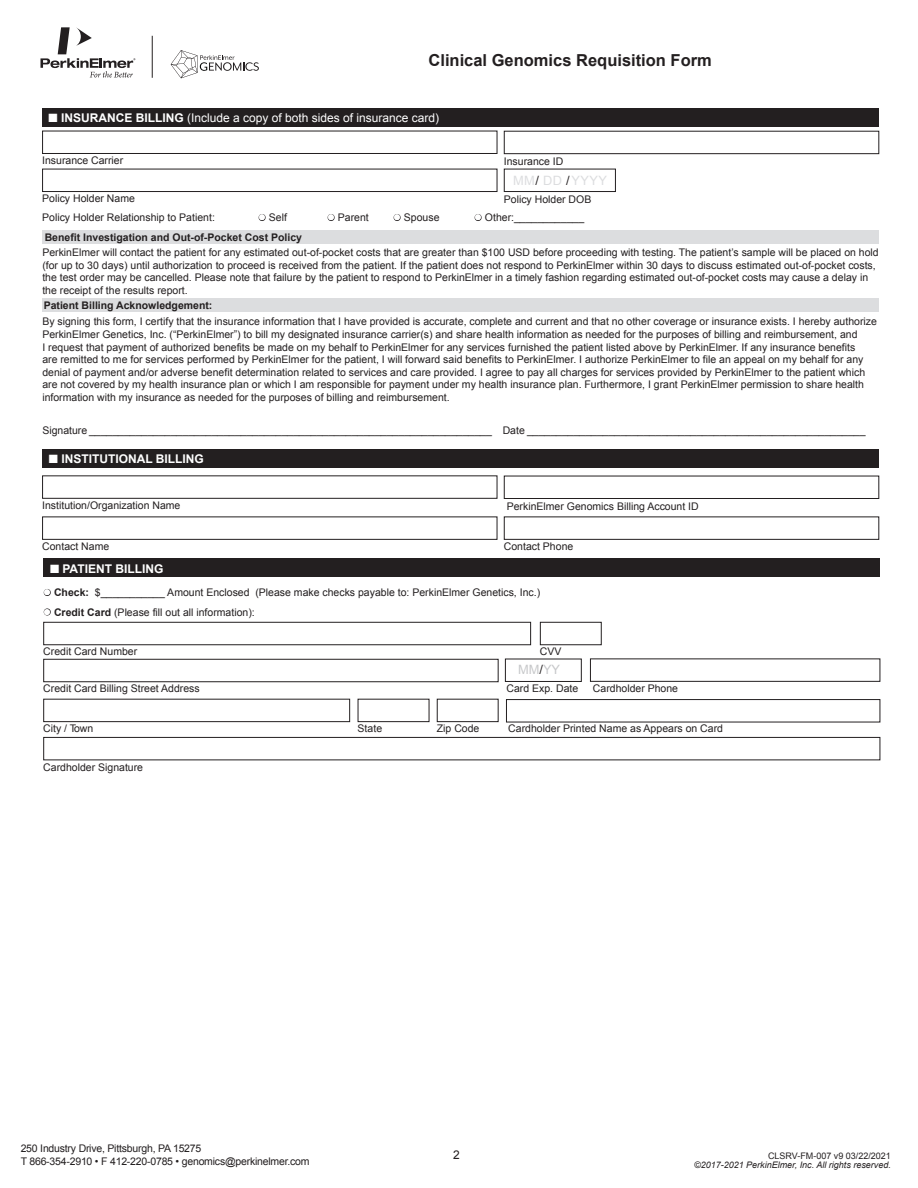
<style>
.page{position:relative;width:918px;height:1188px;background:#fff}
.page>*{position:absolute;margin:0;border:0;box-sizing:border-box;transform-origin:0 0}
.ParaStyle01-Leading{font:700 16.5px "Arial";color:#231f20}
.ParaStyle01-Leading-2{font:12.9px "Arial";letter-spacing:.04em;color:#dcdddf}
.ParaStyle14-Leading{font:12.9px "Arial";color:#c7c8ca}
.t1{font:12px "Arial";color:#fff}
.ParaStyle01-Leading-3{font:700 12px "Arial";color:#fff}
.ParaStyle01-Leading-4{font:12px "Arial";color:#231f20}
.ParaStyle01-Leading-5{font:10.5px/12.6px "Arial";color:#231f20}
.ParaStyle04-Leading{font:10.5px "Arial";color:#231f20}
.ParaStyle01-Leading-6{font:10.5px/13.5px "Arial";letter-spacing:-.02em;color:#231f20}
.ParaStyle01-Leading-7{font:700 10.5px "Arial";color:#231f20}
.ParaStyle14-Leading-2{font:10.5px "Arial";color:#231f20}
.t2{font:italic 9px "Arial";color:#231f20}
.t3{font:9px "Arial";color:#231f20}
.s1{font-weight:700}
.s2{color:#231f20}
</style>
<div class="page">
<svg style="left:40px;top:27px;width:95px;height:51px"></svg>
<hr style="left:152px;top:36px;width:1px;height:42px;background:#231f20">
<svg style="left:171px;top:50px;width:88px;height:28px"></svg>
<div style="left:42px;top:231px;width:837px;height:13px;background:#dcdddf"></div>
<div style="left:540px;top:622px;width:62px;height:23px;border:1px solid #231f20"></div>
<div style="left:43px;top:622px;width:488px;height:23px;border:1px solid #231f20"></div>
<div style="left:43px;top:699px;width:307px;height:23px;border:1px solid #231f20"></div>
<div style="left:358px;top:699px;width:71px;height:23px;border:1px solid #231f20"></div>
<div style="left:437px;top:699px;width:62px;height:23px;border:1px solid #231f20"></div>
<div style="left:43px;top:659px;width:456px;height:23px;border:1px solid #231f20"></div>
<div style="left:590px;top:659px;width:290px;height:23px;border:1px solid #231f20"></div>
<div style="left:505px;top:659px;width:77px;height:23px;border:1px solid #231f20"></div>
<div style="left:506px;top:699px;width:374px;height:23px;border:1px solid #231f20"></div>
<div style="left:43px;top:737px;width:837px;height:23px;border:1px solid #231f20"></div>
<div style="left:43px;top:558px;width:837px;height:19px;background:#231f20"></div>
<div style="left:42px;top:131px;width:455px;height:23px;border:1px solid #231f20"></div>
<div style="left:504px;top:131px;width:375px;height:23px;border:1px solid #231f20"></div>
<div style="left:42px;top:169px;width:455px;height:23px;border:1px solid #231f20"></div>
<div style="left:504px;top:169px;width:112px;height:23px;border:1px solid #231f20"></div>
<div style="left:42px;top:449px;width:837px;height:19px;background:#231f20"></div>
<div style="left:42px;top:475px;width:455px;height:24px;border:1px solid #231f20"></div>
<div style="left:504px;top:476px;width:375px;height:23px;border:1px solid #231f20"></div>
<div style="left:42px;top:517px;width:455px;height:23px;border:1px solid #231f20"></div>
<div style="left:504px;top:517px;width:375px;height:23px;border:1px solid #231f20"></div>
<div style="left:42px;top:108px;width:837px;height:19px;background:#231f20"></div>
<div style="left:42px;top:299px;width:837px;height:13px;background:#dcdddf"></div>
<p class="ParaStyle01-Leading" style="left:429px;top:49px;width:285px">Clinical Genomics Requisition Form</p>
<p class="t1" style="left:49px;top:110px;width:392px">■ <span class="s1">INSURANCE BILLING</span> (Include a copy of both sides of insurance card)</p>
<p class="ParaStyle01-Leading-5" style="left:42px;top:154px;width:83px">Insurance Carrier</p>
<p class="ParaStyle01-Leading-5" style="left:504px;top:155px;width:61px">Insurance ID</p>
<p class="ParaStyle01-Leading-5" style="left:42px;top:192px;width:94px">Policy Holder Name</p>
<p class="ParaStyle01-Leading-5" style="left:504px;top:193px;width:89px">Policy Holder DOB</p>
<p class="ParaStyle01-Leading-2" style="left:513px;top:172px;width:96px">MM<span class="s2">/</span> DD <span class="s2">/</span>YYYY</p>
<p class="ParaStyle01-Leading-5" style="left:42px;top:211px;width:174px">Policy Holder Relationship to Patient:</p>
<p class="ParaStyle01-Leading-5" style="left:258px;top:211px;width:30px">● Self</p>
<p class="ParaStyle01-Leading-5" style="left:327px;top:211px;width:43px">● Parent</p>
<p class="ParaStyle01-Leading-5" style="left:393px;top:211px;width:48px">● Spouse</p>
<p class="ParaStyle01-Leading-5" style="left:474px;top:211px;width:111px">● Other:____________</p>
<p class="ParaStyle01-Leading-7" style="left:45px;top:230px;width:259px">Benefit Investigation and Out-of-Pocket Cost Policy</p>
<p class="ParaStyle01-Leading-5" style="left:42px;top:246px;width:838px">PerkinElmer will contact the patient for any estimated out-of-pocket costs that are greater than $100 USD before proceeding with testing. The patient’s sample will be placed on hold (for up to 30 days) until authorization to proceed is received from the patient. If the patient does not respond to PerkinElmer within 30 days to discuss estimated out-of-pocket costs, the test order may be cancelled. Please note that failure by the patient to respond to PerkinElmer in a timely fashion regarding estimated out-of-pocket costs may cause a delay in the receipt of the results report.</p>
<p class="ParaStyle01-Leading-7" style="left:44px;top:299px;width:170px">Patient Billing Acknowledgement:</p>
<p class="ParaStyle01-Leading-5" style="left:42px;top:316px;width:836px">By signing this form, I certify that the insurance information that I have provided is accurate, complete and current and that no other coverage or insurance exists. I hereby authorize PerkinElmer Genetics, Inc. (“PerkinElmer”) to bill my designated insurance carrier(s) and share health information as needed for the purposes of billing and reimbursement, and<br>I request that payment of authorized benefits be made on my behalf to PerkinElmer for any services furnished the patient listed above by PerkinElmer. If any insurance benefits<br>are remitted to me for services performed by PerkinElmer for the patient, I will forward said benefits to PerkinElmer. I authorize PerkinElmer to file an appeal on my behalf for any denial of payment and/or adverse benefit determination related to services and care provided. I agree to pay all charges for services provided by PerkinElmer to the patient which are not covered by my health insurance plan or which I am responsible for payment under my health insurance plan. Furthermore, I grant PerkinElmer permission to share health information with my insurance as needed for the purposes of billing and reimbursement.</p>
<p class="ParaStyle01-Leading-5" style="left:42px;top:424px;width:825px">Signature _____________________________________________________________________ Date __________________________________________________________</p>
<p class="ParaStyle01-Leading-3" style="left:49px;top:451px;width:156px">■ INSTITUTIONAL BILLING</p>
<p class="ParaStyle01-Leading-5" style="left:42px;top:499px;width:140px">Institution/Organization Name</p>
<p class="ParaStyle01-Leading-5" style="left:507px;top:500px;width:193px">PerkinElmer Genomics Billing Account ID</p>
<p class="ParaStyle01-Leading-5" style="left:42px;top:540px;width:69px">Contact Name</p>
<p class="ParaStyle01-Leading-5" style="left:504px;top:541px;width:71px">Contact Phone</p>
<p class="ParaStyle01-Leading-3" style="left:50px;top:560px;width:115px">■ PATIENT BILLING</p>
<p class="ParaStyle04-Leading" style="left:43px;top:586px;width:498px">● <span class="s1">Check:</span> $___________ Amount Enclosed (Please make checks payable to: PerkinElmer Genetics, Inc.)</p>
<p class="ParaStyle04-Leading" style="left:43px;top:605px;width:213px">● <span class="s1">Credit Card</span> (Please fill out all information):</p>
<p class="ParaStyle01-Leading-5" style="left:43px;top:646px;width:95px">Credit Card Number</p>
<p class="ParaStyle01-Leading-5" style="left:540px;top:646px;width:23px">CVV</p>
<p class="ParaStyle14-Leading" style="left:518px;top:661px;width:44px">MM<span class="s2">/</span>YY</p>
<p class="ParaStyle14-Leading-2" style="left:507px;top:682px;width:73px">Card Exp. Date</p>
<p class="ParaStyle01-Leading-5" style="left:508px;top:723px;width:216px">Cardholder Printed Name as Appears on Card</p>
<p class="ParaStyle01-Leading-5" style="left:43px;top:683px;width:158px">Credit Card Billing Street Address</p>
<p class="ParaStyle01-Leading-5" style="left:593px;top:683px;width:87px">Cardholder Phone</p>
<p class="ParaStyle01-Leading-5" style="left:43px;top:722px;width:51px">City / Town</p>
<p class="ParaStyle01-Leading-5" style="left:358px;top:722px;width:26px">State</p>
<p class="ParaStyle01-Leading-5" style="left:437px;top:722px;width:44px">Zip Code</p>
<p class="ParaStyle01-Leading-5" style="left:43px;top:761px;width:101px">Cardholder Signature</p>
<p class="ParaStyle01-Leading-6" style="left:21px;top:1142px;width:290px">250 Industry Drive, Pittsburgh, PA 15275<br>T 866-354-2910 • F 412-220-0785 • genomics@perkinelmer.com</p>
<p class="t3" style="left:768px;top:1150px;width:124px">CLSRV-FM-007 v9 03/22/2021</p>
<p class="ParaStyle01-Leading-4" style="left:453px;top:1147px;width:8px">2</p>
<p class="t2" style="left:694px;top:1159px;width:198px">©2017-2021 PerkinElmer, Inc. All rights reserved.</p>
</div>
